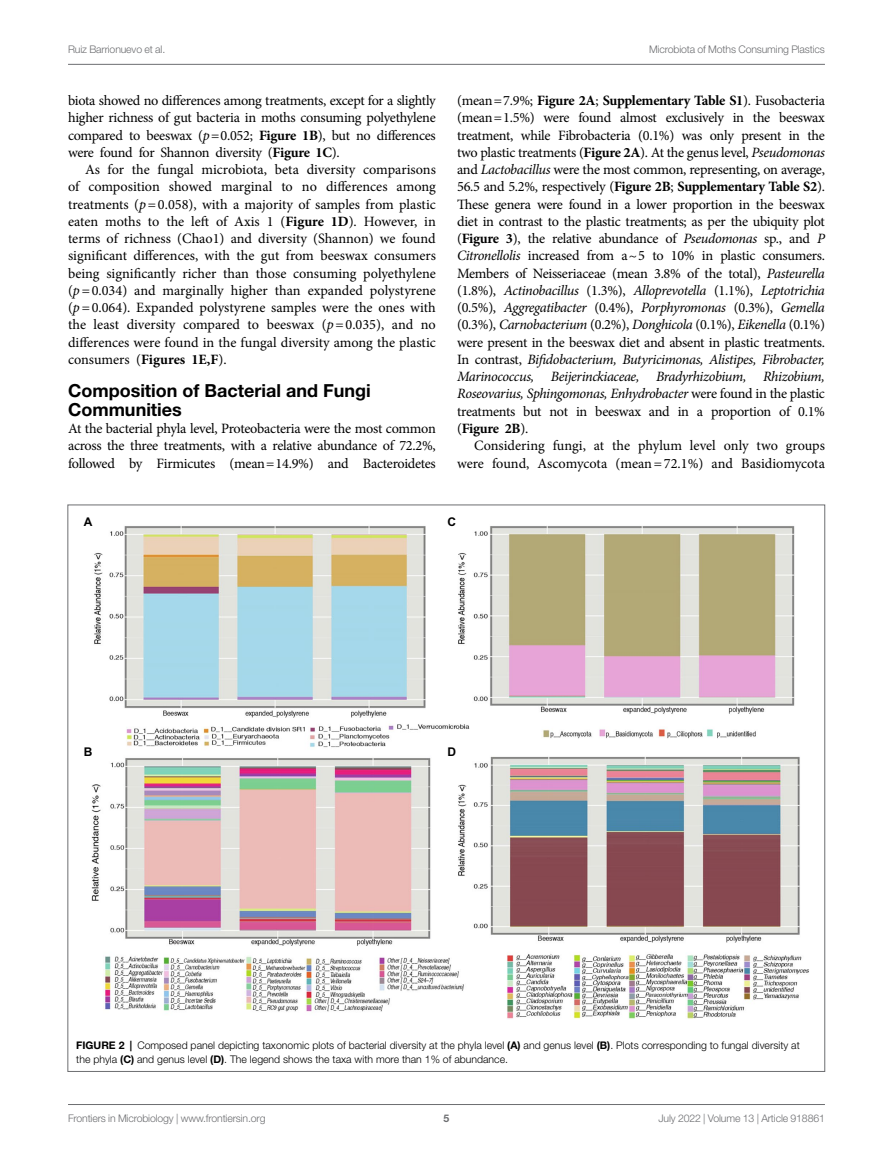
<style>
.page{position:relative;width:893px;height:1170px;background:#fff}
.page>*{position:absolute;margin:0;border:0;box-sizing:border-box;transform-origin:0 0}
.HEAD_2{font:700 18px/18.8px "Helvetica Neue LT Std";color:#000}
.TEXT_FLUSH{font:14.25px/17.2px "Minion Pro";letter-spacing:-.02em;color:#000;text-align:justify}
.TEXT{font:14.25px/17.2px "Minion Pro";letter-spacing:-.005em;color:#000;text-align:justify}
.t1{font:700 12px "Arial";color:#000}
.FIG_LEG{font:300 10.5px/14.2px "Helvetica Neue LT Std";color:#000}
.t2{font:300 10.5px "Helvetica Neue LT Std";letter-spacing:-.015em;color:#6d6e71}
.t3{font:700 10.5px "Helvetica Neue LT Std";color:#6d6e71}
.s1{font-style:italic}
.s2{font-weight:700}
</style>
<div class="page">
<hr style="left:68px;top:64px;width:757px;height:1px;background:#6d6e71">
<hr style="left:68px;top:1104px;width:757px;height:1px;background:#6d6e71">
<img style="left:91px;top:526px;width:718px;height:493px">
<p class="t2" style="left:68px;top:42px;width:99px">Ruiz Barrionuevo et al.</p>
<p class="t2" style="left:649px;top:42px;width:177px">Microbiota of Moths Consuming Plastics</p>
<p class="TEXT_FLUSH" style="left:68px;top:92px;width:369px">biota showed no differences among treatments, except for a slightly higher richness of gut bacteria in moths consuming polyethylene compared to beeswax (<span class="s1">p</span>=0.052; <span class="s2">Figure 1B</span>), but no differences were found for Shannon diversity (<span class="s2">Figure 1C</span>).</p>
<p class="TEXT" style="left:68px;top:161px;width:369px;text-indent:17px">As for the fungal microbiota, beta diversity comparisons of composition showed marginal to no differences among treatments (<span class="s1">p</span>=0.058), with a majority of samples from plastic eaten moths to the left of Axis 1 (<span class="s2">Figure 1D</span>). However, in terms of richness (Chao1) and diversity (Shannon) we found significant differences, with the gut from beeswax consumers being significantly richer than those consuming polyethylene (<span class="s1">p</span>=0.034) and marginally higher than expanded polystyrene (<span class="s1">p</span>=0.064). Expanded polystyrene samples were the ones with the least diversity compared to beeswax (<span class="s1">p</span>=0.035), and no differences were found in the fungal diversity among the plastic consumers (<span class="s2">Figures 1E,F</span>).</p>
<p class="HEAD_2" style="left:68px;top:381px;width:304px">Composition of Bacterial and Fungi<br>Communities</p>
<p class="TEXT_FLUSH" style="left:68px;top:420px;width:369px">At the bacterial phyla level, Proteobacteria were the most common across the three treatments, with a relative abundance of 72.2%, followed by Firmicutes (mean=14.9%) and Bacteroidetes</p>
<p class="TEXT_FLUSH" style="left:457px;top:92px;width:369px">(mean=7.9%; <span class="s2">Figure 2A</span>; <span class="s2">Supplementary Table S1</span>). Fusobacteria (mean=1.5%) were found almost exclusively in the beeswax treatment, while Fibrobacteria (0.1%) was only present in the two plastic treatments (<span class="s2">Figure 2A</span>). At the genus level, <span class="s1">Pseudomonas </span>and <span class="s1">Lactobacillus</span> were the most common, representing, on average, 56.5 and 5.2%, respectively (<span class="s2">Figure 2B</span>; <span class="s2">Supplementary Table S2</span>).<br>These genera were found in a lower proportion in the beeswax diet in contrast to the plastic treatments; as per the ubiquity plot (<span class="s2">Figure 3</span>), the relative abundance of <span class="s1">Pseudomonas</span> sp., and <span class="s1">P Citronellolis</span> increased from a~5 to 10% in plastic consumers.<br>Members of Neisseriaceae (mean 3.8% of the total), <span class="s1">Pasteurella </span>(1.8%), <span class="s1">Actinobacillus</span> (1.3%), <span class="s1">Alloprevotella</span> (1.1%), <span class="s1">Leptotrichia </span>(0.5%), <span class="s1">Aggregatibacter</span> (0.4%), <span class="s1">Porphyromonas</span> (0.3%), <span class="s1">Gemella </span>(0.3%), <span class="s1">Carnobacterium</span> (0.2%), <span class="s1">Donghicola</span> (0.1%), <span class="s1">Eikenella</span> (0.1%) were present in the beeswax diet and absent in plastic treatments.<br>In contrast, <span class="s1">Bifidobacterium, Butyricimonas, Alistipes, Fibrobacter, Marinococcus, Beijerinckiaceae, Bradyrhizobium, Rhizobium, Roseovarius, Sphingomonas, Enhydrobacter</span> were found in the plastic treatments but not in beeswax and in a proportion of 0.1% (<span class="s2">Figure 2B</span>).</p>
<p class="TEXT" style="left:457px;top:437px;width:369px;text-align:right">Considering fungi, at the phylum level only two groups were found, Ascomycota (mean=72.1%) and Basidiomycota</p>
<p class="t1" style="left:84px;top:513px;width:10px">A</p>
<p class="t1" style="left:447px;top:513px;width:10px">C</p>
<p class="t1" style="left:84px;top:743px;width:10px">B</p>
<p class="t1" style="left:447px;top:743px;width:10px">D</p>
<p class="FIG_LEG" style="left:76px;top:1037px;width:725px"><span class="s2">FIGURE 2 |</span> Composed panel depicting taxonomic plots of bacterial diversity at the phyla level <span class="s2">(A)</span> and genus level <span class="s2">(B)</span>. Plots corresponding to fungal diversity at the phyla <span class="s2">(C)</span> and genus level <span class="s2">(D)</span>. The legend shows the taxa with more than 1% of abundance.</p>
<p class="t2" style="left:68px;top:1111px;width:199px">Frontiers in Microbiology | www.frontiersin.org</p>
<p class="t3" style="left:444px;top:1111px;width:7px">5</p>
<p class="t2" style="left:658px;top:1111px;width:168px">July 2022 | Volume 13 | Article 918861</p>
</div>
